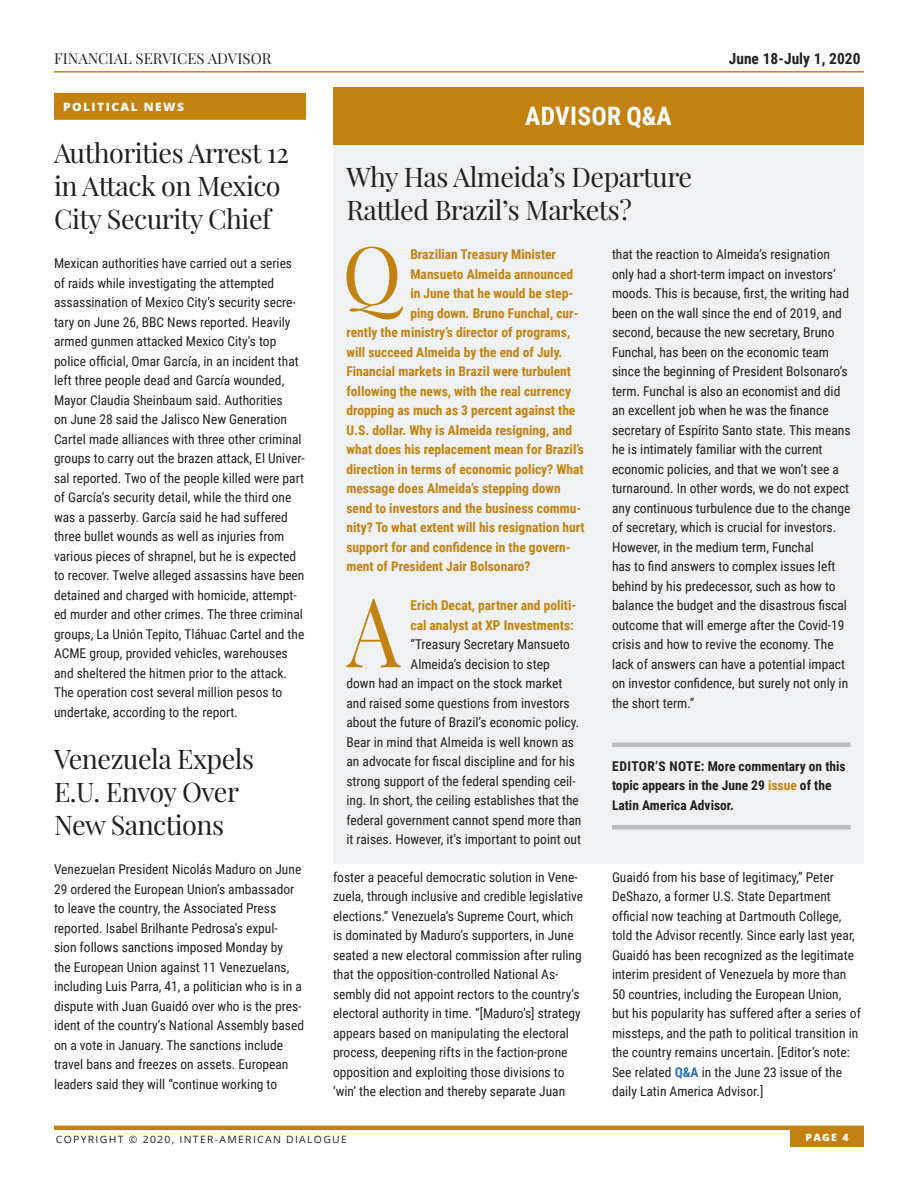
<style>
.page{position:relative;width:918px;height:1188px;background:#fff}
.page>*{position:absolute;margin:0;border:0;box-sizing:border-box;transform-origin:0 0}
.Answer_Text_-_Drop_C{font:96.15px "Playfair Display";color:#c3820f;scale:.88 1}
.Question_Text_-_Drop{font:80.1px "Playfair Display";color:#c3820f}
.Subhead_18pt{font:27px/33px "Playfair Display";letter-spacing:-.02em;color:#231f20}
.White_Section_Titles{font:700 25.5px "Roboto Condensed";letter-spacing:.01em;color:#fff}
.t1{font:700 15.3px "Roboto Condensed";letter-spacing:.005em;color:#231f20}
.t2{font:15px "Playfair Display";letter-spacing:.005em;color:#231f20}
.Subhead_18pt-2{font:13.5px/19.5px "Roboto Condensed";color:#231f20}
.Answer_Text_-_Drop_C-2{font:13.5px/19.5px "Roboto Condensed";color:#231f20}
.Question_Text_-_Drop-2{font:700 13.5px "Roboto Condensed";color:#c3820f}
.Editors_Note{font:700 13.5px/19.5px "Roboto Condensed";color:#231f20}
.Answer_Text_-_Drop_C-3{font:700 13.5px "Roboto Condensed";color:#c3820f}
.Sections_-_with_Yell{font:800 11.55px "Open Sans";letter-spacing:.12em;color:#fff;scale:1.04 1}
.t3{font:10.05px "Open Sans";letter-spacing:.12em;color:#231f20;scale:1.04 1}
.t4{font:800 10.05px "Open Sans";color:#fff;scale:1.04 1}
.s1{font-weight:700;color:#2873ba}
.s2{color:#c3820f}
</style>
<div class="page">
<hr style="left:54px;top:1126px;width:810px;height:4px;background:#c3820f">
<div style="left:790px;top:1129px;width:74px;height:18px;background:#c3820f"></div>
<hr style="left:54px;top:71px;width:810px;height:2px;background:#c3820f">
<div style="left:54px;top:93px;width:252px;height:27px;background:#c3820f"></div>
<div style="left:333px;top:145px;width:531px;height:719px;background:#f0f1f2"></div>
<div style="left:612px;top:742px;width:238px;height:5px;background:#bcbdc0"></div>
<hr style="left:612px;top:825px;width:238px;height:4px;background:#bcbdc0">
<div style="left:333px;top:87px;width:531px;height:58px;background:#c3820f"></div>
<p class="t2" style="left:54px;top:49px;width:219px">FINANCIAL SERVICES ADVISOR</p>
<p class="t1" style="left:729px;top:47px;width:133px">June 18-July 1, 2020</p>
<p class="Sections_-_with_Yell" style="left:63px;top:98px;width:118px">POLITICAL NEWS</p>
<p class="Subhead_18pt" style="left:54px;top:137px;width:237px">Authorities Arrest 12 in Attack on Mexico<br>City Security Chief</p>
<p class="Subhead_18pt-2" style="left:54px;top:253px;width:252px">Mexican authorities have carried out a series of raids while investigating the attempted assassination of Mexico City’s security secre&shy;tary on June 26, BBC News reported. Heavily armed gunmen attacked Mexico City’s top police official, Omar García, in an incident that left three people dead and García wounded, Mayor Claudia Sheinbaum said. Authorities<br>on June 28 said the Jalisco New Generation Cartel made alliances with three other criminal groups to carry out the brazen attack, El Univer&shy;sal reported. Two of the people killed were part of García’s security detail, while the third one was a passerby. García said he had suffered three bullet wounds as well as injuries from various pieces of shrapnel, but he is expected to recover. Twelve alleged assassins have been detained and charged with homicide, attempt&shy;ed murder and other crimes. The three criminal groups, La Unión Tepito, Tláhuac Cartel and the ACME group, provided vehicles, warehouses and sheltered the hitmen prior to the attack.<br>The operation cost several million pesos to undertake, according to the report.</p>
<p class="Subhead_18pt" style="left:54px;top:743px;width:202px">Venezuela Expels<br>E.U. Envoy Over<br>New Sanctions</p>
<p class="Subhead_18pt-2" style="left:54px;top:859px;width:252px">Venezuelan President Nicolás Maduro on June 29 ordered the European Union’s ambassador to leave the country, the Associated Press reported. Isabel Brilhante Pedrosa’s expul-<br>sion follows sanctions imposed Monday by<br>the European Union against 11 Venezuelans, including Luis Parra, 41, a politician who is in a dispute with Juan Guaidó over who is the pres&shy;ident of the country’s National Assembly based on a vote in January. The sanctions include travel bans and freezes on assets. European leaders said they will “continue working to</p>
<p class="Subhead_18pt-2" style="left:333px;top:867px;width:252px">foster a peaceful democratic solution in Vene&shy;zuela, through inclusive and credible legislative elections.” Venezuela’s Supreme Court, which is dominated by Maduro’s supporters, in June seated a new electoral commission after ruling that the opposition-controlled National As&shy;sembly did not appoint rectors to the country’s electoral authority in time. “[Maduro’s] strategy appears based on manipulating the electoral process, deepening rifts in the faction-prone opposition and exploiting those divisions to ‘win’ the election and thereby separate Juan</p>
<p class="Subhead_18pt-2" style="left:612px;top:867px;width:250px">Guaidó from his base of legitimacy,” Peter DeShazo, a former U.S. State Department official now teaching at Dartmouth College, told the Advisor recently. Since early last year, Guaidó has been recognized as the legitimate interim president of Venezuela by more than 50 countries, including the European Union, but his popularity has suffered after a series of missteps, and the path to political transition in the country remains uncertain. [Editor’s note:<br>See related <span class="s1">Q&amp;A</span> in the June 23 issue of the daily Latin America Advisor.]</p>
<p class="White_Section_Titles" style="left:525px;top:99px;width:148px">ADVISOR Q&amp;A</p>
<p class="Subhead_18pt" style="left:346px;top:161px;width:347px">Why Has Almeida’s Departure<br>Rattled Brazil’s Markets?</p>
<p class="Question_Text_-_Drop" style="left:342px;top:224px;width:61px">Q</p>
<p class="Question_Text_-_Drop-2" style="left:410px;top:245px;width:147px">Brazilian Treasury Minister</p>
<p class="Answer_Text_-_Drop_C-2" style="left:612px;top:244px;width:240px">that the reaction to Almeida’s resignation only had a short-term impact on investors’ moods. This is because, first, the writing had been on the wall since the end of 2019, and second, because the new secretary, Bruno Funchal, has been on the economic team since the beginning of President Bolsonaro’s term. Funchal is also an economist and did an excellent job when he was the finance secretary of Espírito Santo state. This means he is intimately familiar with the current economic policies, and that we won’t see a turnaround. In other words, we do not expect any continuous turbulence due to the change of secretary, which is crucial for investors.<br>However, in the medium term, Funchal<br>has to find answers to complex issues left behind by his predecessor, such as how to balance the budget and the disastrous fiscal outcome that will emerge after the Covid-19 crisis and how to revive the economy. The lack of answers can have a potential impact on investor confidence, but surely not only in the short term.”</p>
<p class="Question_Text_-_Drop-2" style="left:410px;top:265px;width:164px">Mansueto Almeida announced</p>
<p class="Question_Text_-_Drop-2" style="left:410px;top:284px;width:164px">in June that he would be step-</p>
<p class="Question_Text_-_Drop-2" style="left:410px;top:304px;width:170px">ping down. Bruno Funchal, cur-</p>
<p class="Question_Text_-_Drop-2" style="left:346px;top:323px;width:225px">rently the ministry’s director of programs,</p>
<p class="Question_Text_-_Drop-2" style="left:346px;top:343px;width:218px">will succeed Almeida by the end of July.</p>
<p class="Question_Text_-_Drop-2" style="left:346px;top:362px;width:226px">Financial markets in Brazil were turbulent</p>
<p class="Question_Text_-_Drop-2" style="left:346px;top:382px;width:226px">following the news, with the real currency</p>
<p class="Question_Text_-_Drop-2" style="left:346px;top:401px;width:230px">dropping as much as 3 percent against the</p>
<p class="Question_Text_-_Drop-2" style="left:346px;top:421px;width:227px">U.S. dollar. Why is Almeida resigning, and</p>
<p class="Question_Text_-_Drop-2" style="left:346px;top:440px;width:239px">what does his replacement mean for Brazil’s</p>
<p class="Question_Text_-_Drop-2" style="left:346px;top:460px;width:239px">direction in terms of economic policy? What</p>
<p class="Question_Text_-_Drop-2" style="left:346px;top:479px;width:216px">message does Almeida’s stepping down</p>
<p class="Question_Text_-_Drop-2" style="left:346px;top:499px;width:236px">send to investors and the business commu-</p>
<p class="Question_Text_-_Drop-2" style="left:346px;top:518px;width:240px">nity? To what extent will his resignation hurt</p>
<p class="Question_Text_-_Drop-2" style="left:346px;top:538px;width:226px">support for and confidence in the govern-</p>
<p class="Question_Text_-_Drop-2" style="left:346px;top:557px;width:186px">ment of President Jair Bolsonaro?</p>
<p class="Answer_Text_-_Drop_C" style="left:347px;top:571px;width:62px">A</p>
<p class="Answer_Text_-_Drop_C-3" style="left:411px;top:596px;width:167px">Erich Decat, partner and politi-</p>
<p class="Answer_Text_-_Drop_C-3" style="left:411px;top:616px;width:165px">cal analyst at XP Investments:</p>
<p class="Answer_Text_-_Drop_C-2" style="left:411px;top:634px;width:161px">“Treasury Secretary Mansueto</p>
<p class="Answer_Text_-_Drop_C-2" style="left:411px;top:654px;width:141px">Almeida’s decision to step</p>
<p class="Answer_Text_-_Drop_C-2" style="left:346px;top:673px;width:217px">down had an impact on the stock market</p>
<p class="Answer_Text_-_Drop_C-2" style="left:346px;top:693px;width:225px">and raised some questions from investors</p>
<p class="Answer_Text_-_Drop_C-2" style="left:346px;top:712px;width:234px">about the future of Brazil’s economic policy.</p>
<p class="Answer_Text_-_Drop_C-2" style="left:346px;top:732px;width:229px">Bear in mind that Almeida is well known as</p>
<p class="Answer_Text_-_Drop_C-2" style="left:346px;top:751px;width:230px">an advocate for fiscal discipline and for his</p>
<p class="Answer_Text_-_Drop_C-2" style="left:346px;top:771px;width:231px">strong support of the federal spending ceil-</p>
<p class="Answer_Text_-_Drop_C-2" style="left:346px;top:790px;width:234px">ing. In short, the ceiling establishes that the</p>
<p class="Answer_Text_-_Drop_C-2" style="left:346px;top:810px;width:236px">federal government cannot spend more than</p>
<p class="Answer_Text_-_Drop_C-2" style="left:346px;top:829px;width:236px">it raises. However, it’s important to point out</p>
<p class="Editors_Note" style="left:612px;top:756px;width:235px">EDITOR’S NOTE: More commentary on this topic appears in the June 29 <span class="s2">issue</span> of the<br>Latin America Advisor.</p>
<p class="t3" style="left:56px;top:1132px;width:281px">COPYRIGHT © 2020, INTER-AMERICAN DIALOGUE</p>
<p class="t4" style="left:806px;top:1129px;width:43px">PAGE 4</p>
</div>
